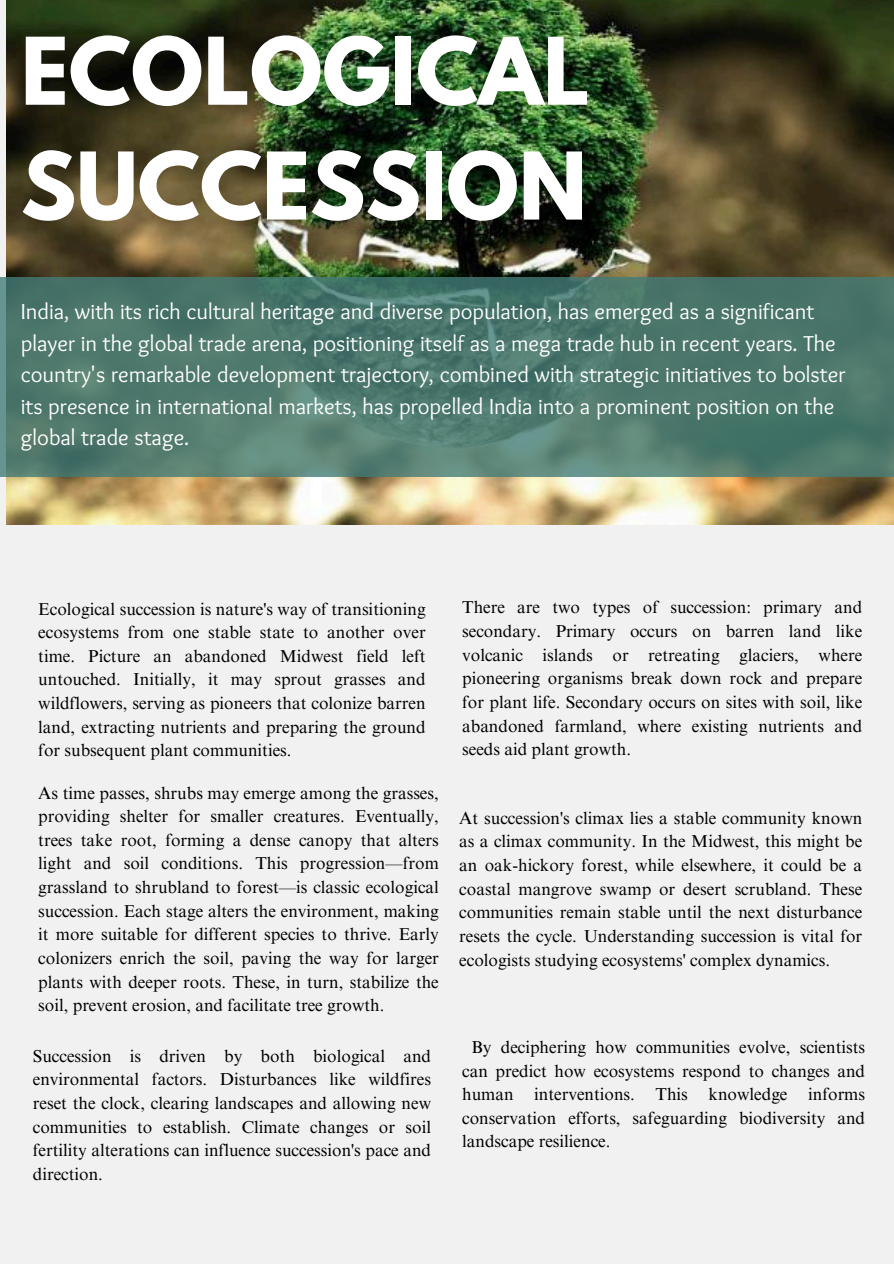
<style>
.page{position:relative;width:894px;height:1264px;background:#fff}
.page>*{position:absolute;margin:0;border:0;box-sizing:border-box;transform-origin:0 0}
.t1{font:700 82.5px/114.8px "League Spartan";color:#fff}
.t2{font:22.5px/31.5px "Sukar";color:#fff}
.t3{font:17.25px/23.7px "Times NRMT Pro";color:#000;text-align:justify}
</style>
<div class="page">
<div style="left:0;top:0;width:893px;height:1263px;background:#f1f1f1"></div>
<img style="left:6px;top:0;width:887px;height:524px">
<svg style="left:0;top:277px;width:893px;height:199px;fill:#4d786c"></svg>
<h1 class="t1" style="left:21px;top:25px;width:570px">ECOLOGICAL<br>SUCCESSION</h1>
<h2 class="t2" style="left:21px;top:298px;width:825px">India, with its rich cultural heritage and diverse population, has emerged as a significant player in the global trade arena, positioning itself as a mega trade hub in recent years. The country's remarkable development trajectory, combined with strategic initiatives to bolster its presence in international markets, has propelled India into a prominent position on the global trade stage.</h2>
<p class="t3" style="left:38px;top:599px;width:389px">Ecological succession is nature's way of transitioning ecosystems from one stable state to another over time. Picture an abandoned Midwest field left untouched. Initially, it may sprout grasses and wildflowers, serving as pioneers that colonize barren land, extracting nutrients and preparing the ground for subsequent plant communities.</p>
<p class="t3" style="left:38px;top:783px;width:402px">As time passes, shrubs may emerge among the grasses, providing shelter for smaller creatures. Eventually, trees take root, forming a dense canopy that alters light and soil conditions. This progression—from grassland to shrubland to forest—is classic ecological succession. Each stage alters the environment, making it more suitable for different species to thrive. Early colonizers enrich the soil, paving the way for larger plants with deeper roots. These, in turn, stabilize the soil, prevent erosion, and facilitate tree growth.</p>
<p class="t3" style="left:33px;top:1046px;width:399px">Succession is driven by both biological and environmental factors. Disturbances like wildfires reset the clock, clearing landscapes and allowing new communities to establish. Climate changes or soil fertility alterations can influence succession's pace and direction.</p>
<p class="t3" style="left:462px;top:597px;width:401px">There are two types of succession: primary and secondary. Primary occurs on barren land like volcanic islands or retreating glaciers, where pioneering organisms break down rock and prepare for plant life. Secondary occurs on sites with soil, like abandoned farmland, where existing nutrients and seeds aid plant growth.</p>
<p class="t3" style="left:459px;top:808px;width:404px">At succession's climax lies a stable community known as a climax community. In the Midwest, this might be an oak-hickory forest, while elsewhere, it could be a coastal mangrove swamp or desert scrubland. These communities remain stable until the next disturbance resets the cycle. Understanding succession is vital for ecologists studying ecosystems' complex dynamics.</p>
<p class="t3" style="left:462px;top:1037px;width:404px;text-indent:9px">By deciphering how communities evolve, scientists can predict how ecosystems respond to changes and human interventions. This knowledge informs conservation efforts, safeguarding biodiversity and landscape resilience.</p>
</div>
